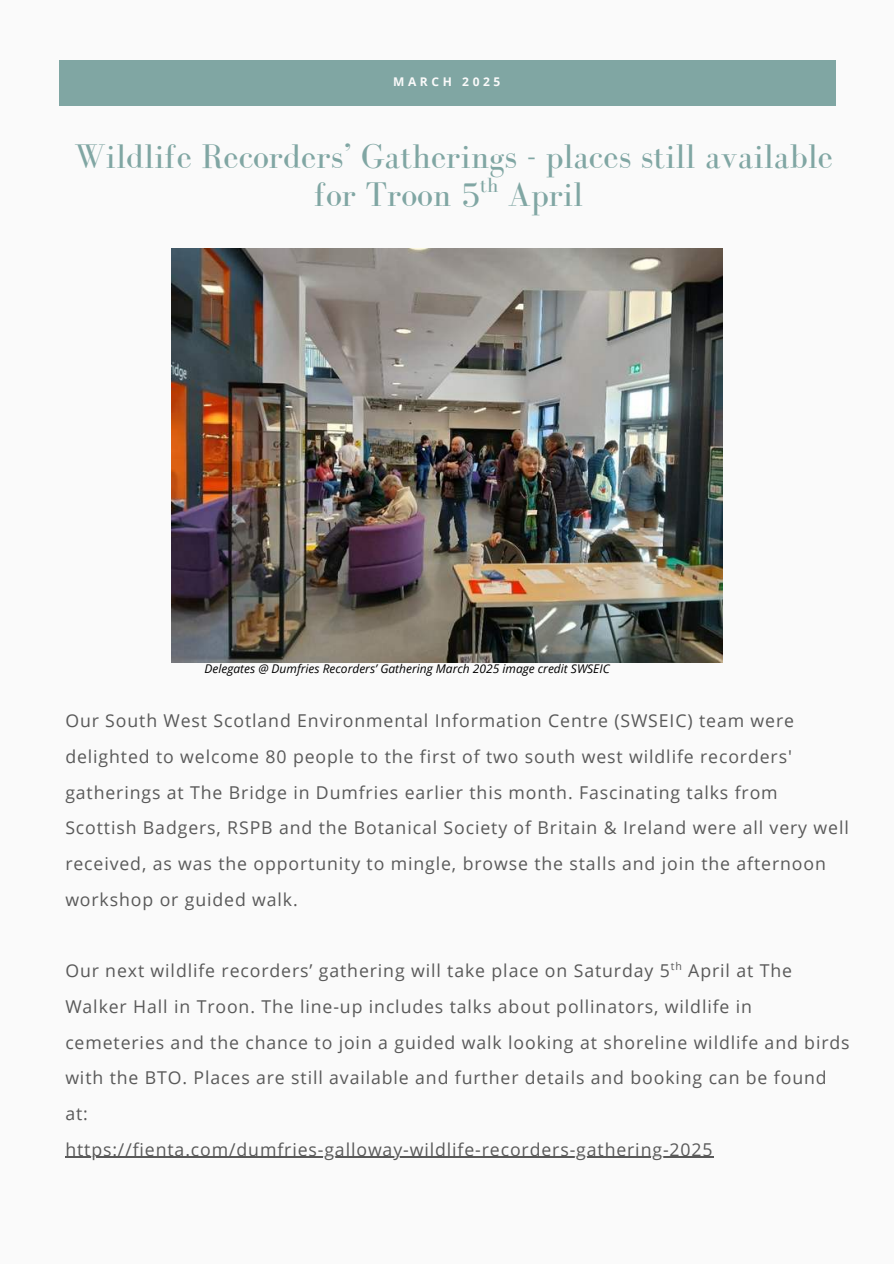
<style>
.page{position:relative;width:894px;height:1264px;background:#fff}
.page>*{position:absolute;margin:0;border:0;box-sizing:border-box;transform-origin:0 0}
.t1{font:35.25px/38.2px "Bodoni FLF";color:#80a6a3;text-align:center}
.t2{font:21.15px "Bodoni FLF";color:#80a6a3}
.t3{font:17.7px/35.7px "Open Sans";letter-spacing:.05em;color:#595959}
.t4{font:italic 12px "Open Sans";color:#000}
.t5{font:700 12px "Open Sans";letter-spacing:.3em;color:#fafafa}
.t6{font:10.65px "Open Sans";color:#595959}
</style>
<div class="page">
<div style="left:0;top:0;width:893px;height:1263px;background:#fafafa"></div>
<div style="left:59px;top:60px;width:776px;height:45px;background:#80a6a3"></div>
<img style="left:171px;top:249px;width:550px;height:413px">
<hr style="left:65px;top:1156px;width:648px;height:1px;background:#595959">
<p class="t5" style="left:393px;top:73px;width:109px">MARCH 2025</p>
<h1 class="t1" style="left:74px;top:138px;width:760px">Wildlife Recorders’ Gatherings - places still available for Troon 5 April</h1>
<p class="t2" style="left:480px;top:173px;width:20px">th</p>
<p class="t4" style="left:204px;top:661px;width:406px">Delegates @ Dumfries Recorders’ Gathering March 2025 image credit SWSEIC</p>
<p class="t3" style="left:65px;top:702px;width:784px">Our South West Scotland Environmental Information Centre (SWSEIC) team were delighted to welcome 80 people to the first of two south west wildlife recorders' gatherings at The Bridge in Dumfries earlier this month. Fascinating talks from Scottish Badgers, RSPB and the Botanical Society of Britain &amp; Ireland were all very well received, as was the opportunity to mingle, browse the stalls and join the afternoon workshop or guided walk.</p>
<p class="t6" style="left:670px;top:958px;width:13px">th</p>
<p class="t3" style="left:65px;top:952px;width:785px">Our next wildlife recorders’ gathering will take place on Saturday 5 April at The Walker Hall in Troon. The line-up includes talks about pollinators, wildlife in cemeteries and the chance to join a guided walk looking at shoreline wildlife and birds with the BTO. Places are still available and further details and booking can be found at:</p>
<p class="t3" style="left:65px;top:1130px;width:648px">https://fienta.com/dumfries-galloway-wildlife-recorders-gathering-2025</p>
</div>
